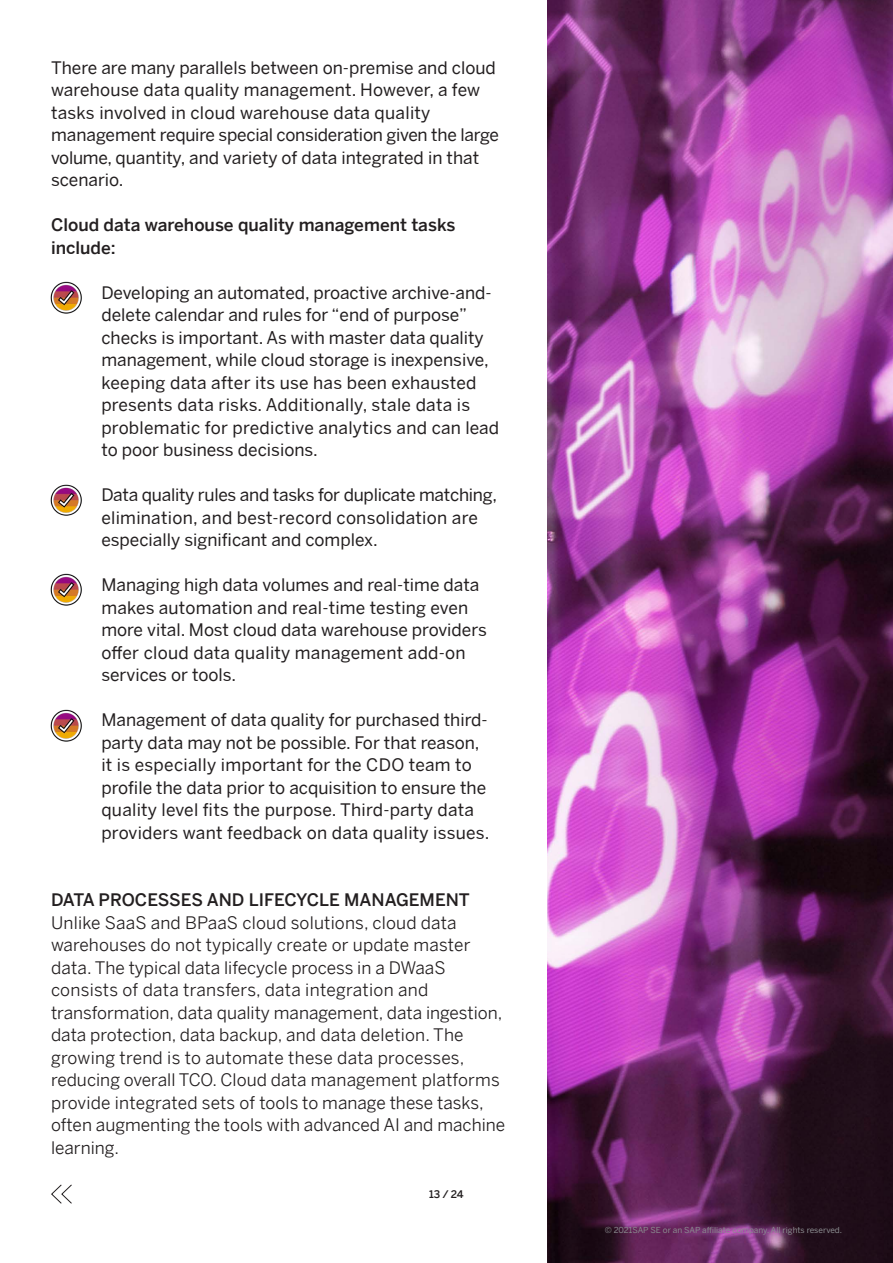
<style>
.page{position:relative;width:893px;height:1263px;background:#fff}
.page>*{position:absolute;margin:0;border:0;box-sizing:border-box;transform-origin:0 0}
.GB____10_Body_copy{font:17.25px/22.5px "Benton Sans";color:#231f20}
.GB____04_Headline_1{font:17.25px/22.5px "Benton Sans";color:#231f20}
.GB____04_Headline_1-2{font:17.25px/22.5px "Benton Sans";color:#231f20}
.GB____04_Headline_1-3{font:500 17.25px/22.5px "Benton Sans";color:#231f20}
.t1{font:500 10.5px "Benton Sans";color:#231f20}
.t2{font:8.25px "Benton Sans";color:#8a8c8f}
</style>
<div class="page">
<img style="left:547px;top:0;width:346px;height:1263px">
<img style="left:50px;top:281px;width:32px;height:33px">
<img style="left:50px;top:484px;width:32px;height:32px">
<img style="left:50px;top:573px;width:32px;height:33px">
<img style="left:50px;top:709px;width:32px;height:33px">
<svg style="left:51px;top:1184px;width:21px;height:20px"></svg>
<p class="GB____04_Headline_1-2" style="left:51px;top:55px;width:446px">There are many parallels between on-premise and cloud warehouse data quality management. However, a few tasks involved in cloud warehouse data quality</p>
<p class="GB____04_Headline_1-2" style="left:51px;top:123px;width:449px">management require special consideration given the large volume, quantity, and variety of data integrated in that scenario.</p>
<p class="GB____04_Headline_1-3" style="left:51px;top:213px;width:406px">Cloud data warehouse quality management tasks include:</p>
<p class="GB____10_Body_copy" style="left:101px;top:280px;width:392px">Developing an automated, proactive archive-and&shy;delete calendar and rules for “end of purpose” checks is important. As with master data quality management, while cloud storage is inexpensive, keeping data after its use has been exhausted presents data risks. Additionally, stale data is</p>
<p class="GB____10_Body_copy" style="left:101px;top:415px;width:399px">problematic for predictive analytics and can lead to poor business decisions.</p>
<p class="GB____10_Body_copy" style="left:101px;top:483px;width:397px">Data quality rules and tasks for duplicate matching, elimination, and best-record consolidation are</p>
<p class="GB____10_Body_copy" style="left:101px;top:528px;width:278px">especially significant and complex.</p>
<p class="GB____10_Body_copy" style="left:101px;top:573px;width:387px">Managing high data volumes and real-time data makes automation and real-time testing even more vital. Most cloud data warehouse providers offer cloud data quality management add-on</p>
<p class="GB____10_Body_copy" style="left:101px;top:663px;width:136px">services or tools.</p>
<p class="GB____10_Body_copy" style="left:101px;top:708px;width:388px">Management of data quality for purchased third&shy;party data may not be possible. For that reason,</p>
<p class="GB____10_Body_copy" style="left:101px;top:753px;width:372px">it is especially important for the CDO team to</p>
<p class="GB____10_Body_copy" style="left:101px;top:775px;width:386px">profile the data prior to acquisition to ensure the quality level fits the purpose. Third-party data</p>
<p class="GB____10_Body_copy" style="left:101px;top:820px;width:390px">providers want feedback on data quality issues.</p>
<p class="GB____04_Headline_1-3" style="left:51px;top:888px;width:420px">DATA PROCESSES AND LIFECYCLE MANAGEMENT</p>
<p class="GB____04_Headline_1" style="left:51px;top:910px;width:407px">Unlike SaaS and BPaaS cloud solutions, cloud data</p>
<p class="GB____04_Headline_1" style="left:51px;top:933px;width:421px">warehouses do not typically create or update master data. The typical data lifecycle process in a DWaaS</p>
<p class="GB____04_Headline_1" style="left:51px;top:978px;width:379px">consists of data transfers, data integration and</p>
<p class="GB____04_Headline_1" style="left:51px;top:1000px;width:456px">transformation, data quality management, data ingestion, data protection, data backup, and data deletion. The growing trend is to automate these data processes, reducing overall TCO. Cloud data management platforms provide integrated sets of tools to manage these tasks, often augmenting the tools with advanced AI and machine learning.</p>
<p class="t1" style="left:429px;top:1187px;width:36px">13 / 24</p>
<p class="t2" style="left:605px;top:1224px;width:239px">© 2021SAP SE or an SAP affiliate company. All rights reserved.</p>
</div>
